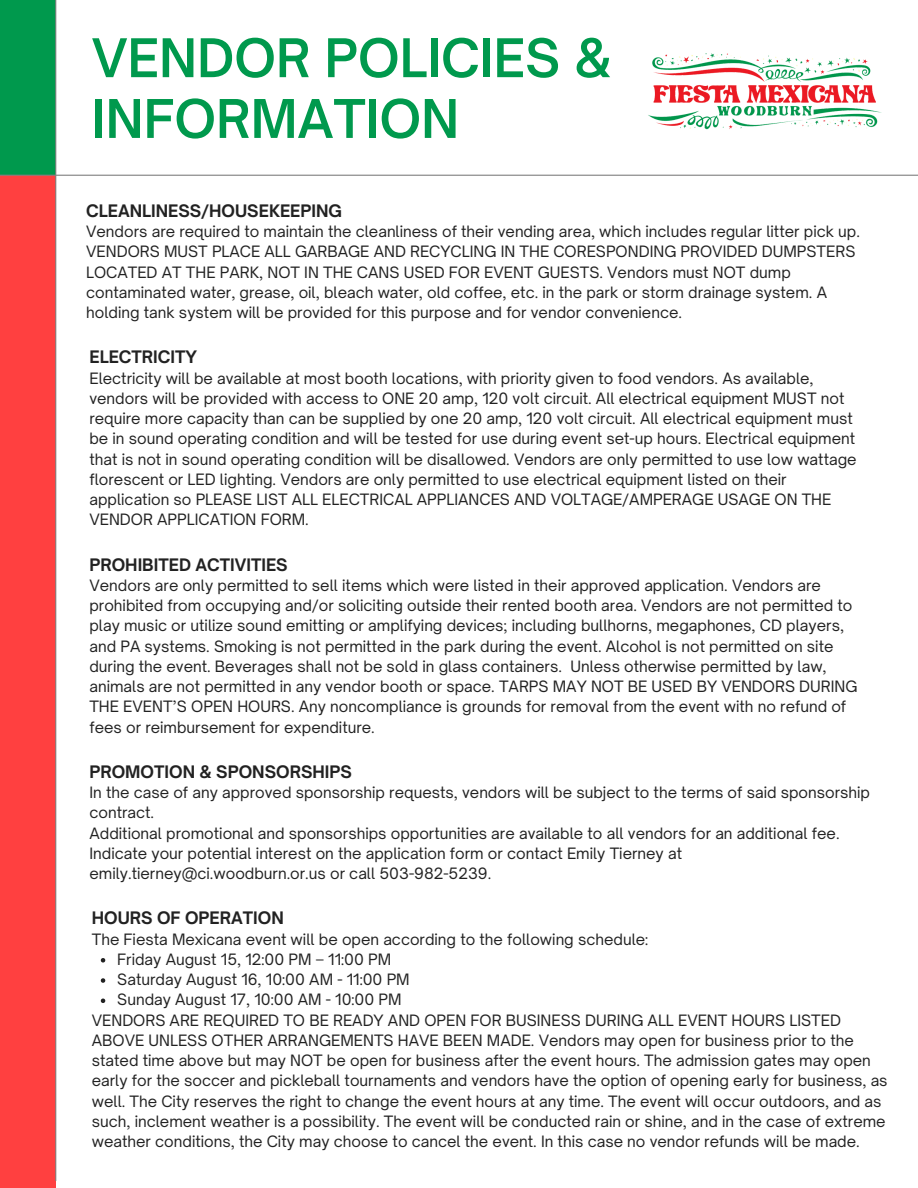
<style>
.page{position:relative;width:918px;height:1188px;background:#fff}
.page>*{position:absolute;margin:0;border:0;box-sizing:border-box;transform-origin:0 0}
.t1{font:600 51px/60.8px "Open Sauce One";color:#00994d}
.t2{font:700 16.5px "Open Sauce One";color:#222}
.t3{font:15px/20.2px "Open Sauce One";color:#222}
</style>
<div class="page">
<div style="left:0;top:0;width:56px;height:175px;background:#00994d"></div>
<div style="left:0;top:175px;width:56px;height:1013px;background:#ff4040"></div>
<hr style="left:55px;top:0;width:1px;height:1181px;background:#808080">
<hr style="left:0;top:175px;width:918px;height:1px;background:#808080">
<img style="left:648px;top:53px;width:234px;height:77px">
<svg style="left:101px;top:958px;width:4px;height:5px"></svg>
<svg style="left:101px;top:978px;width:4px;height:5px"></svg>
<svg style="left:101px;top:999px;width:4px;height:4px"></svg>
<p class="t1" style="left:92px;top:27px;width:522px">VENDOR POLICIES &amp;<br>INFORMATION</p>
<p class="t2" style="left:86px;top:200px;width:257px">CLEANLINESS/HOUSEKEEPING</p>
<p class="t3" style="left:86px;top:221px;width:775px">Vendors are required to maintain the cleanliness of their vending area, which includes regular litter pick up.<br>VENDORS MUST PLACE ALL GARBAGE AND RECYCLING IN THE CORESPONDING PROVIDED DUMPSTERS LOCATED AT THE PARK, NOT IN THE CANS USED FOR EVENT GUESTS. Vendors must NOT dump contaminated water, grease, oil, bleach water, old coffee, etc. in the park or storm drainage system. A holding tank system will be provided for this purpose and for vendor convenience.</p>
<p class="t2" style="left:89px;top:347px;width:109px">ELECTRICITY</p>
<h1 class="t3" style="left:89px;top:368px;width:769px">Electricity will be available at most booth locations, with priority given to food vendors. As available, vendors will be provided with access to ONE 20 amp, 120 volt circuit. All electrical equipment MUST not require more capacity than can be supplied by one 20 amp, 120 volt circuit. All electrical equipment must be in sound operating condition and will be tested for use during event set-up hours. Electrical equipment that is not in sound operating condition will be disallowed. Vendors are only permitted to use low wattage florescent or LED lighting. Vendors are only permitted to use electrical equipment listed on their application so PLEASE LIST ALL ELECTRICAL APPLIANCES AND VOLTAGE/AMPERAGE USAGE ON THE VENDOR APPLICATION FORM.</h1>
<p class="t2" style="left:89px;top:554px;width:200px">PROHIBITED ACTIVITIES</p>
<p class="t3" style="left:89px;top:575px;width:770px">Vendors are only permitted to sell items which were listed in their approved application. Vendors are prohibited from occupying and/or soliciting outside their rented booth area. Vendors are not permitted to play music or utilize sound emitting or amplifying devices; including bullhorns, megaphones, CD players, and PA systems. Smoking is not permitted in the park during the event. Alcohol is not permitted on site during the event. Beverages shall not be sold in glass containers. Unless otherwise permitted by law, animals are not permitted in any vendor booth or space. TARPS MAY NOT BE USED BY VENDORS DURING THE EVENT’S OPEN HOURS. Any noncompliance is grounds for removal from the event with no refund of fees or reimbursement for expenditure.</p>
<p class="t2" style="left:89px;top:761px;width:264px">PROMOTION &amp; SPONSORSHIPS</p>
<p class="t3" style="left:89px;top:782px;width:782px">In the case of any approved sponsorship requests, vendors will be subject to the terms of said sponsorship contract.</p>
<p class="t3" style="left:89px;top:823px;width:752px">Additional promotional and sponsorships opportunities are available to all vendors for an additional fee.<br>Indicate your potential interest on the application form or contact Emily Tierney at emily.tierney@ci.woodburn.or.us or call 503-982-5239.</p>
<p class="t2" style="left:92px;top:908px;width:194px">HOURS OF OPERATION</p>
<p class="t3" style="left:92px;top:929px;width:558px">The Fiesta Mexicana event will be open according to the following schedule:</p>
<p class="t3" style="left:117px;top:949px;width:276px">Friday August 15, 12:00 PM – 11:00 PM</p>
<p class="t3" style="left:117px;top:969px;width:294px">Saturday August 16, 10:00 AM - 11:00 PM</p>
<p class="t3" style="left:117px;top:989px;width:286px">Sunday August 17, 10:00 AM - 10:00 PM</p>
<p class="t3" style="left:92px;top:1010px;width:797px">VENDORS ARE REQUIRED TO BE READY AND OPEN FOR BUSINESS DURING ALL EVENT HOURS LISTED ABOVE UNLESS OTHER ARRANGEMENTS HAVE BEEN MADE. Vendors may open for business prior to the stated time above but may NOT be open for business after the event hours. The admission gates may open early for the soccer and pickleball tournaments and vendors have the option of opening early for business, as well. The City reserves the right to change the event hours at any time. The event will occur outdoors, and as such, inclement weather is a possibility. The event will be conducted rain or shine, and in the case of extreme weather conditions, the City may choose to cancel the event. In this case no vendor refunds will be made.</p>
</div>
